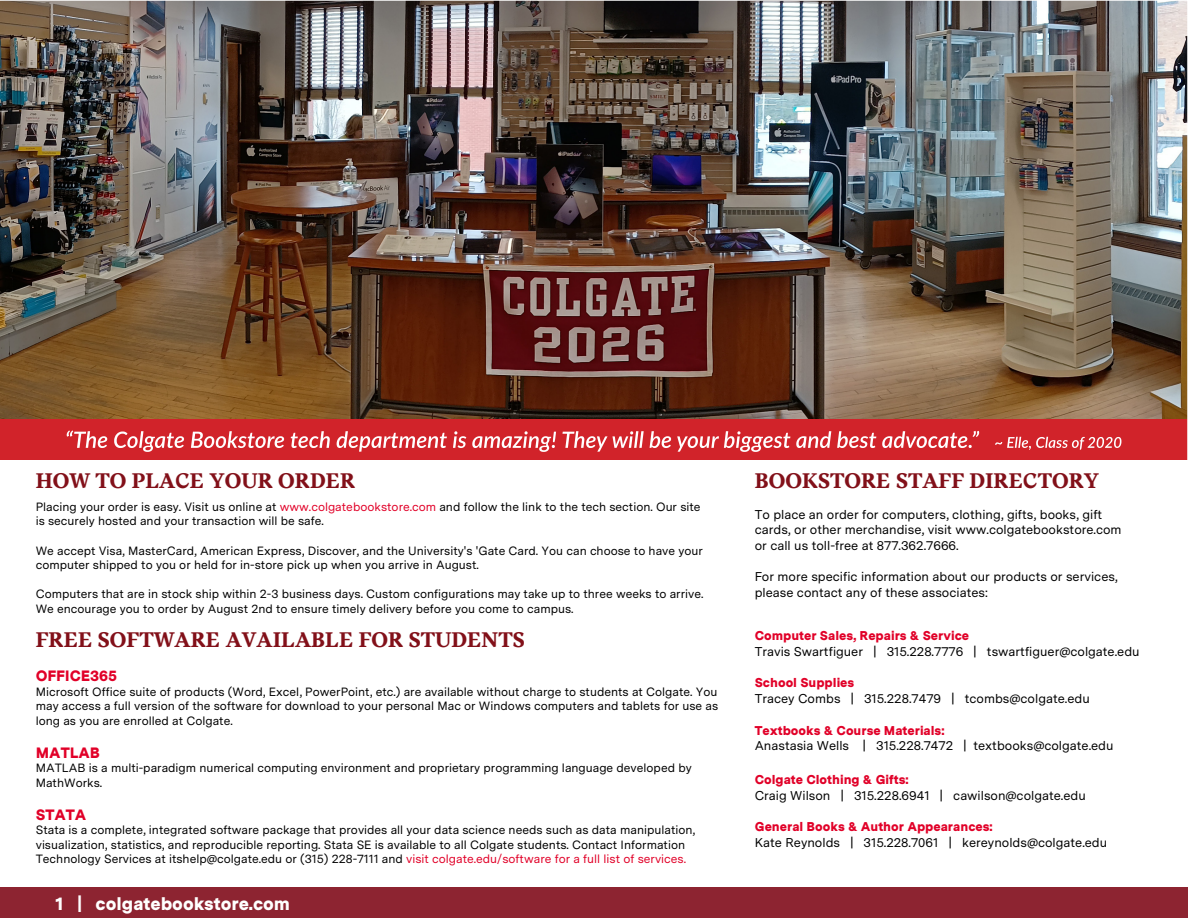
<style>
.page{position:relative;width:1188px;height:918px;background:#fff}
.page>*{position:absolute;margin:0;border:0;box-sizing:border-box;transform-origin:0 0}
.t1{font:700 21px "Messina Serif";color:#821019}
.t2{font:900 18px "Messina Sans";color:#fff}
.t3{font:900 15px "Messina Sans";color:#e10028}
.t4{font:12.75px/15.6px "Messina Sans";color:#000}
.t5{font:900 12.75px "Messina Sans";color:#e10028}
.t6{font:12px/14.7px "Messina Sans";color:#000}
.s1{color:#e10028}
</style>
<div class="page">
<img style="left:0;top:0;width:1188px;height:460px">
<div style="left:0;top:888px;width:1188px;height:30px;background:#8d2431"></div>
<h2 class="t1" style="left:36px;top:465px;width:321px">HOW TO PLACE YOUR ORDER</h2>
<p class="t6" style="left:36px;top:499px;width:666px">Placing your order is easy. Visit us online at <span class="s1">www.colgatebookstore.com</span> and follow the link to the tech section. Our site is securely hosted and your transaction will be safe.</p>
<p class="t6" style="left:36px;top:543px;width:669px">We accept Visa, MasterCard, American Express, Discover, and the University's 'Gate Card. You can choose to have your computer shipped to you or held for in-store pick up when you arrive in August.</p>
<p class="t6" style="left:36px;top:587px;width:669px">Computers that are in stock ship within 2-3 business days. Custom configurations may take up to three weeks to arrive.<br>We encourage you to order by August 2nd to ensure timely delivery before you come to campus.</p>
<h2 class="t1" style="left:36px;top:624px;width:491px">FREE SOFTWARE AVAILABLE FOR STUDENTS</h2>
<h3 class="t3" style="left:36px;top:665px;width:83px">OFFICE365</h3>
<p class="t6" style="left:36px;top:684px;width:684px;text-align:justify">Microsoft Office suite of products (Word, Excel, PowerPoint, etc.) are available without charge to students at Colgate. You may access a full version of the software for download to your personal Mac or Windows computers and tablets for use as long as you are enrolled at Colgate.</p>
<h3 class="t3" style="left:36px;top:741px;width:66px">MATLAB</h3>
<p class="t6" style="left:36px;top:760px;width:658px">MATLAB is a multi-paradigm numerical computing environment and proprietary programming language developed by<br>MathWorks.</p>
<h3 class="t3" style="left:36px;top:803px;width:52px">STATA</h3>
<p class="t6" style="left:36px;top:822px;width:661px">Stata is a complete, integrated software package that provides all your data science needs such as data manipulation, visualization, statistics, and reproducible reporting. Stata SE is available to all Colgate students. Contact Information<br>Technology Services at itshelp@colgate.edu or (315) 228-7111 and <span class="s1">visit colgate.edu/software for a full list of services.</span></p>
<h2 class="t2" style="left:56px;top:890px;width:236px">1 | colgatebookstore.com</h2>
<h2 class="t1" style="left:755px;top:465px;width:346px">BOOKSTORE STAFF DIRECTORY</h2>
<p class="t4" style="left:755px;top:506px;width:368px">To place an order for computers, clothing, gifts, books, gift cards, or other merchandise, visit www.colgatebookstore.com or call us toll-free at 877.362.7666.</p>
<p class="t4" style="left:755px;top:568px;width:365px">For more specific information about our products or services, please contact any of these associates:</p>
<h3 class="t5" style="left:755px;top:626px;width:216px">Computer Sales, Repairs &amp; Service</h3>
<p class="t4" style="left:755px;top:643px;width:386px">Travis Swartfiguer | 315.228.7776 | tswartfiguer@colgate.edu</p>
<h3 class="t5" style="left:755px;top:673px;width:101px">School Supplies</h3>
<p class="t4" style="left:755px;top:690px;width:337px">Tracey Combs | 315.228.7479 | tcombs@colgate.edu</p>
<h3 class="t5" style="left:755px;top:721px;width:191px">Textbooks &amp; Course Materials:</h3>
<p class="t4" style="left:755px;top:738px;width:360px">Anastasia Wells | 315.228.7472 | textbooks@colgate.edu</p>
<h3 class="t5" style="left:755px;top:770px;width:155px">Colgate Clothing &amp; Gifts:</h3>
<p class="t4" style="left:755px;top:787px;width:333px">Craig Wilson | 315.228.6941 | cawilson@colgate.edu</p>
<h3 class="t5" style="left:755px;top:817px;width:240px">General Books &amp; Author Appearances:</h3>
<p class="t4" style="left:755px;top:834px;width:354px">Kate Reynolds | 315.228.7061 | kereynolds@colgate.edu</p>
</div>
